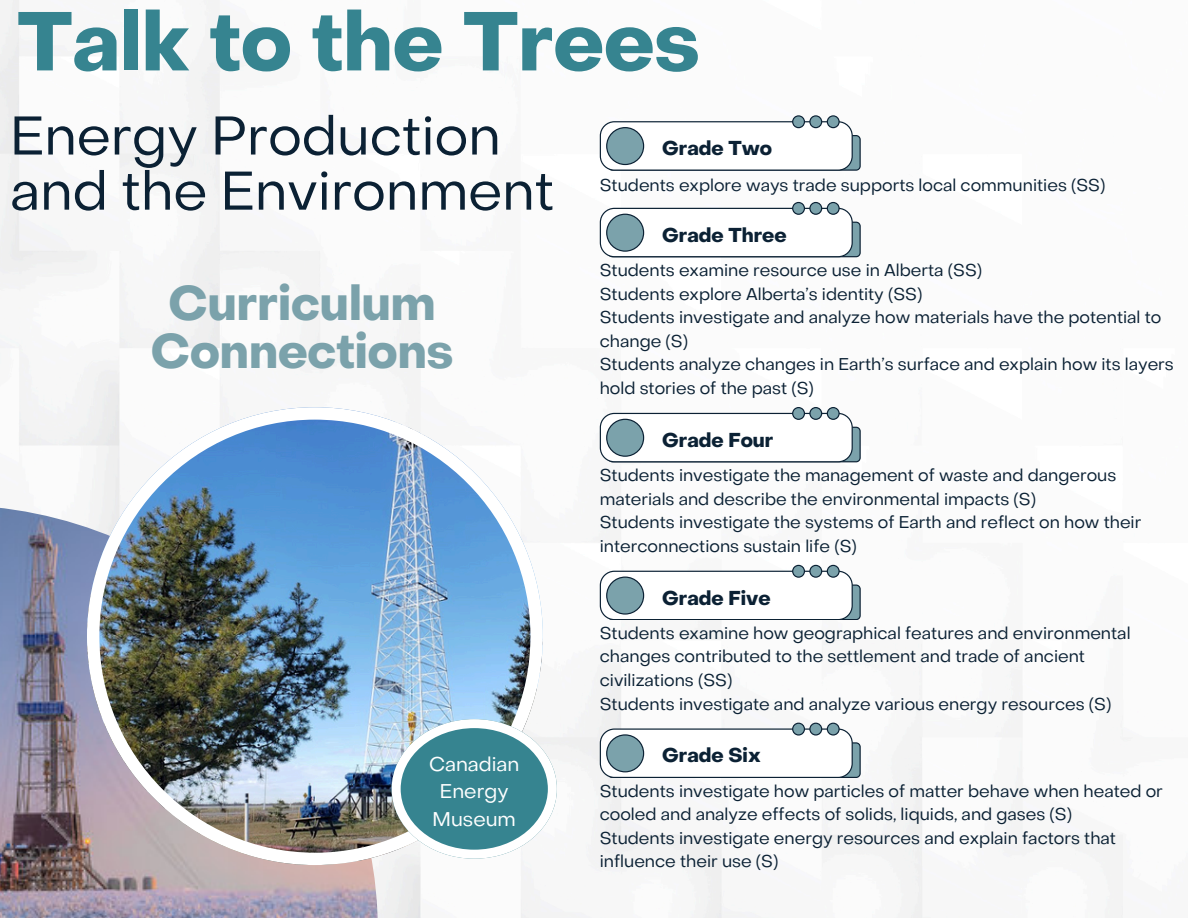
<style>
.page{position:relative;width:1188px;height:918px;background:#fff}
.page>*{position:absolute;margin:0;border:0;box-sizing:border-box;transform-origin:0 0}
.t1{font:700 81.9px "Object Sans";color:#368490}
.t2{font:54px/55.2px "Object Sans";color:#0b2134}
.t3{font:700 48px/48.3px "Object Sans";color:#7ba2ab;text-align:center}
.t4{font:700 19.8px "Object Sans";color:#0b2134}
.t5{font:19.8px/27.5px "Object Sans";color:#fff;text-align:center}
.t6{font:16.95px/23.7px "Object Sans";color:#0b2134}
</style>
<div class="page">
<img style="left:0;top:0;width:1133px;height:918px">
<img style="left:0;top:505px;width:378px;height:413px">
<img style="left:87px;top:407px;width:456px;height:458px">
<svg style="left:392px;top:719px;width:165px;height:140px"></svg>
<svg style="left:600px;top:115px;width:261px;height:55px"></svg>
<svg style="left:600px;top:202px;width:261px;height:55px"></svg>
<svg style="left:600px;top:407px;width:261px;height:55px"></svg>
<svg style="left:600px;top:565px;width:261px;height:55px"></svg>
<svg style="left:600px;top:723px;width:261px;height:55px"></svg>
<h4 class="t1" style="left:17px;top:9px;width:684px">Talk to the Trees</h4>
<p class="t2" style="left:10px;top:113px;width:545px">Energy Production and the Environment</p>
<p class="t3" style="left:151px;top:283px;width:304px">Curriculum<br>Connections</p>
<p class="t5" style="left:429px;top:752px;width:92px">Canadian<br>Energy<br>Museum</p>
<h3 class="t4" style="left:662px;top:140px;width:111px">Grade Two</h3>
<p class="t6" style="left:600px;top:174px;width:507px">Students explore ways trade supports local communities (SS)</p>
<p class="t4" style="left:662px;top:227px;width:126px">Grade Three</p>
<p class="t6" style="left:600px;top:260px;width:384px">Students examine resource use in Alberta (SS)</p>
<p class="t6" style="left:600px;top:283px;width:324px">Students explore Alberta’s identity (SS)</p>
<p class="t6" style="left:600px;top:307px;width:563px">Students investigate and analyze how materials have the potential to change (S)</p>
<p class="t6" style="left:600px;top:354px;width:576px">Students analyze changes in Earth’s surface and explain how its layers hold stories of the past (S)</p>
<h5 class="t4" style="left:662px;top:432px;width:113px">Grade Four</h5>
<p class="t6" style="left:600px;top:465px;width:518px">Students investigate the management of waste and dangerous materials and describe the environmental impacts (S)</p>
<h4 class="t6" style="left:600px;top:512px;width:543px">Students investigate the systems of Earth and reflect on how their interconnections sustain life (S)</h4>
<p class="t4" style="left:662px;top:590px;width:110px">Grade Five</p>
<p class="t6" style="left:600px;top:623px;width:532px">Students examine how geographical features and environmental changes contributed to the settlement and trade of ancient civilizations (SS)</p>
<h4 class="t6" style="left:600px;top:694px;width:513px">Students investigate and analyze various energy resources (S)</h4>
<h4 class="t4" style="left:662px;top:748px;width:100px">Grade Six</h4>
<p class="t6" style="left:600px;top:780px;width:565px">Students investigate how particles of matter behave when heated or cooled and analyze effects of solids, liquids, and gases (S)</p>
<p class="t6" style="left:600px;top:828px;width:518px">Students investigate energy resources and explain factors that influence their use (S)</p>
</div>
